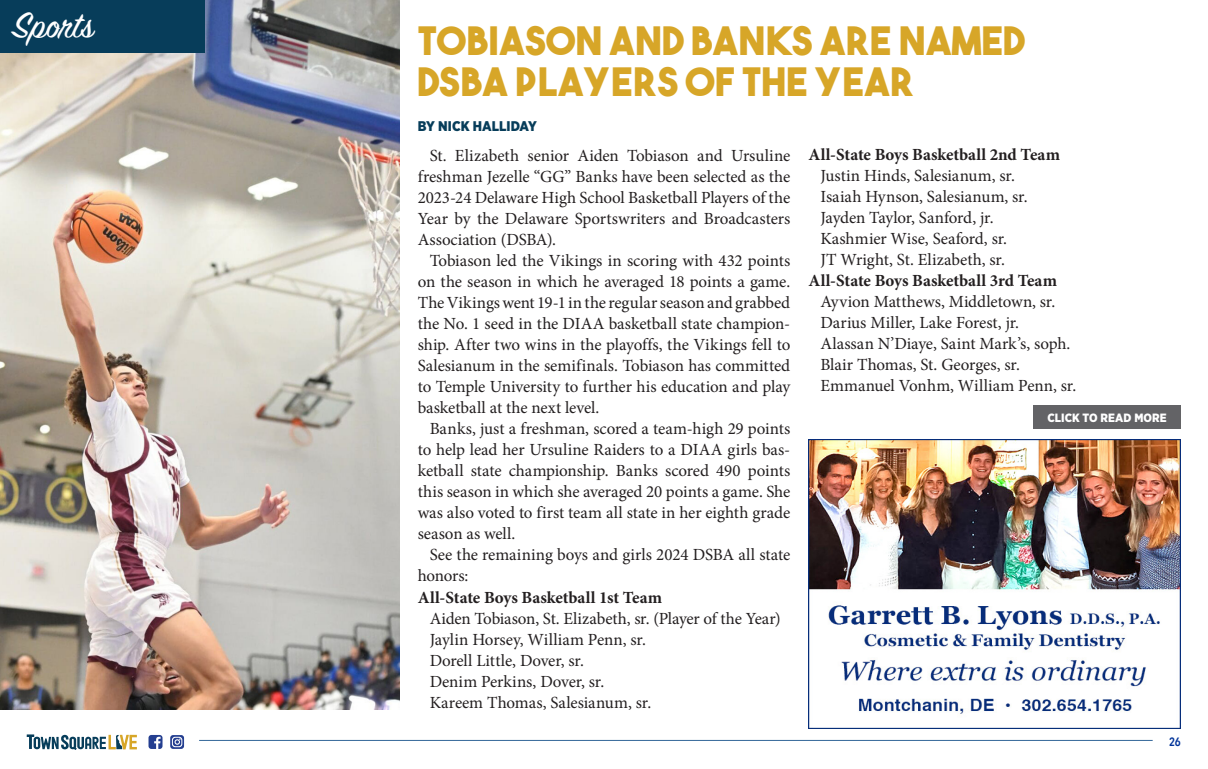
<style>
.page{position:relative;width:1208px;height:769px;background:#fff}
.page>*{position:absolute;margin:0;border:0;box-sizing:border-box;transform-origin:0 0}
.t1{font:40px "Sign Painter House Script";color:#fff}
.t2{font:39px/40px "The Bold Font";letter-spacing:.01em;color:#d7a628}
.body_copy{font:17px/21px "Minion Pro";letter-spacing:-.005em;color:#231f20;text-align:justify}
.t3{font:700 17px "Minion Pro";letter-spacing:-.005em;color:#231f20}
.t4{font:900 14px "Gotham Narrow";color:#073d5a}
.t5{font:900 12px "Gotham Narrow";letter-spacing:.005em;color:#fff}
.t6{font:600 12px "Avenir Next Condensed";color:#039}
</style>
<div class="page">
<img style="left:0;top:0;width:399px;height:708px">
<hr style="left:199px;top:739px;width:953px;height:1px;background:#369">
<svg style="left:148px;top:735px;width:14px;height:13px"></svg>
<svg style="left:170px;top:735px;width:14px;height:13px"></svg>
<svg style="left:27px;top:734px;width:110px;height:15px"></svg>
<div style="left:0;top:0;width:204px;height:52px;background:#073d5a"></div>
<div style="left:397px;top:5px;width:648px;height:113px;background:#fff"></div>
<div style="left:1033px;top:405px;width:147px;height:23px;background:#636366"></div>
<img style="left:808px;top:439px;width:372px;height:289px">
<p class="t1" style="left:13px;top:0;width:82px">Sports</p>
<p class="t2" style="left:417px;top:20px;width:608px">TOBIASON AND BANKS ARE NAMED<br>DSBA PLAYERS OF THE YEAR</p>
<p class="t4" style="left:417px;top:117px;width:121px">BY NICK HALLIDAY</p>
<p class="body_copy" style="left:417px;top:145px;width:374px;text-indent:12px">St. Elizabeth senior Aiden Tobiason and Ursuline freshman Jezelle “GG” Banks have been selected as the 2023-24 Delaware High School Basketball Players of the Year by the Delaware Sportswriters and Broadcasters Association (DSBA).</p>
<p class="body_copy" style="left:417px;top:250px;width:374px;text-indent:12px">Tobiason led the Vikings in scoring with 432 points on the season in which he averaged 18 points a game.<br>The Vikings went 19-1 in the regular season and grabbed the No. 1 seed in the DIAA basketball state champion&shy;ship. After two wins in the playoffs, the Vikings fell to Salesianum in the semifinals. Tobiason has committed to Temple University to further his education and play basketball at the next level.</p>
<p class="body_copy" style="left:417px;top:418px;width:374px;text-indent:12px">Banks, just a freshman, scored a team-high 29 points to help lead her Ursuline Raiders to a DIAA girls bas&shy;ketball state championship. Banks scored 490 points this season in which she averaged 20 points a game. She was also voted to first team all state in her eighth grade season as well.</p>
<p class="body_copy" style="left:417px;top:544px;width:374px;text-indent:12px">See the remaining boys and girls 2024 DSBA all state honors:</p>
<p class="t3" style="left:417px;top:584px;width:246px">All-State Boys Basketball 1st Team</p>
<p class="body_copy" style="left:429px;top:607px;width:352px">Aiden Tobiason, St. Elizabeth, sr. (Player of the Year)</p>
<p class="body_copy" style="left:429px;top:628px;width:218px">Jaylin Horsey, William Penn, sr.</p>
<p class="body_copy" style="left:429px;top:649px;width:156px">Dorell Little, Dover, sr.</p>
<p class="body_copy" style="left:429px;top:670px;width:176px">Denim Perkins, Dover, sr.</p>
<p class="body_copy" style="left:429px;top:691px;width:223px">Kareem Thomas, Salesianum, sr.</p>
<p class="t3" style="left:808px;top:142px;width:253px">All-State Boys Basketball 2nd Team</p>
<p class="body_copy" style="left:820px;top:165px;width:196px">Justin Hinds, Salesianum, sr.</p>
<p class="body_copy" style="left:820px;top:186px;width:209px">Isaiah Hynson, Salesianum, sr.</p>
<p class="body_copy" style="left:820px;top:207px;width:175px">Jayden Taylor, Sanford, jr.</p>
<p class="body_copy" style="left:820px;top:228px;width:188px">Kashmier Wise, Seaford, sr.</p>
<p class="body_copy" style="left:820px;top:249px;width:186px">JT Wright, St. Elizabeth, sr.</p>
<p class="t3" style="left:808px;top:268px;width:250px">All-State Boys Basketball 3rd Team</p>
<p class="body_copy" style="left:820px;top:291px;width:236px">Ayvion Matthews, Middletown, sr.</p>
<p class="body_copy" style="left:820px;top:312px;width:200px">Darius Miller, Lake Forest, jr.</p>
<p class="body_copy" style="left:820px;top:333px;width:252px">Alassan N’Diaye, Saint Mark’s, soph.</p>
<p class="body_copy" style="left:820px;top:354px;width:201px">Blair Thomas, St. Georges, sr.</p>
<p class="body_copy" style="left:820px;top:375px;width:257px">Emmanuel Vonhm, William Penn, sr.</p>
<p class="t5" style="left:1047px;top:409px;width:121px">CLICK TO READ MORE</p>
<p class="t6" style="left:1169px;top:731px;width:13px">26</p>
</div>
